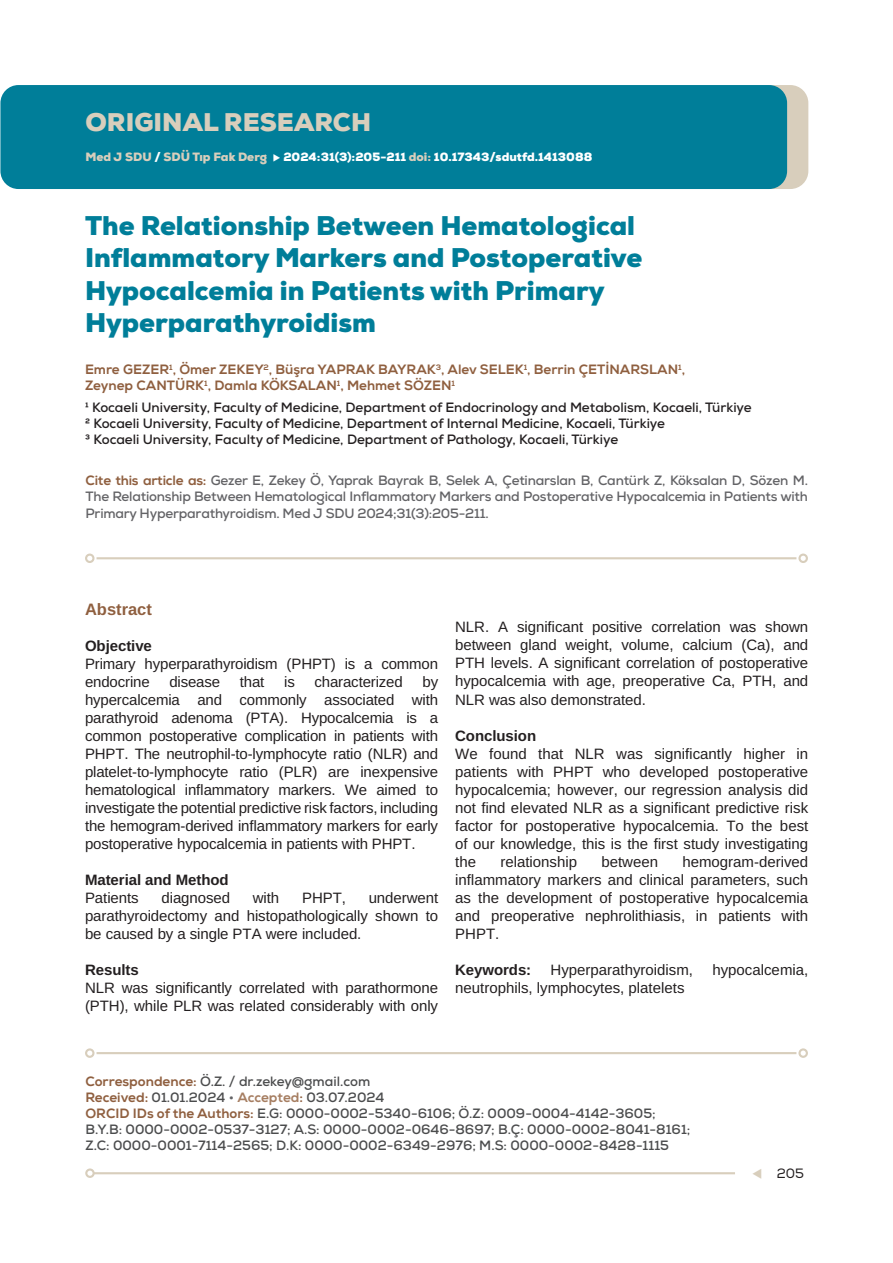
<style>
.page{position:relative;width:893px;height:1263px;background:#fff}
.page>*{position:absolute;margin:0;border:0;box-sizing:border-box;transform-origin:0 0}
.t1{font:900 27px/32.4px "Nexa";color:#007e99}
.t2{font:900 25.5px "Nexa";color:#d8cebc}
.t3{font:700 16.5px "Arimo";color:#8f5f3f}
.t4{font:15px/18px "Arimo";letter-spacing:-.005em;color:#231f20;text-align:justify}
.t5{font:700 15px "Arimo";letter-spacing:-.005em;color:#231f20}
.t6{font:700 13.5px/16.2px "Nexa";color:#4b4c4d}
.t7{font:700 13.5px/16.2px "Nexa";color:#231f20}
.t8{font:700 13.5px/16.2px "Nexa";letter-spacing:-.015em;color:#636366;text-align:justify}
.t9{font:800 13.5px/16.2px "Nexa";color:#8f5f3f}
.t10{font:13.5px "Nexa";color:#231f20}
.t11{font:900 12px "Nexa";color:#fff}
.s1{color:#d8cebc}
.s2{font-weight:800;color:#8f5f3f}
.s3{color:#636366}
.s4{font-weight:800;color:#a67e62}
</style>
<div class="page">
<hr style="left:94px;top:1172px;width:641px;height:2px;background:#d8cebc">
<div style="left:85px;top:1168px;width:10px;height:10px;border:2px solid #d8cebc;border-radius:50%"></div>
<div style="left:16px;top:85px;width:792px;height:104px;background:#d8cebc;border-radius:18px"></div>
<div style="left:0;top:85px;width:787px;height:104px;background:#007e99;border-radius:18px"></div>
<hr style="left:97px;top:557px;width:699px;height:2px;background:#d8cebc">
<div style="left:85px;top:554px;width:10px;height:9px;border:2px solid #d8cebc;border-radius:50%"></div>
<div style="left:798px;top:554px;width:10px;height:9px;border:2px solid #d8cebc;border-radius:50%"></div>
<hr style="left:97px;top:1052px;width:699px;height:2px;background:#d8cebc">
<div style="left:85px;top:1048px;width:10px;height:10px;border:2px solid #d8cebc;border-radius:50%"></div>
<div style="left:798px;top:1048px;width:10px;height:10px;border:2px solid #d8cebc;border-radius:50%"></div>
<h2 class="t2" style="left:85px;top:106px;width:287px">ORIGINAL RESEARCH</h2>
<p class="t11" style="left:85px;top:149px;width:508px"><span class="s1">Med J SDU</span> / <span class="s1">SDÜ Tıp Fak Derg</span> ◆ 2024:31(3):205-211 <span class="s1">doi:</span> 10.17343/sdutfd.1413088</p>
<h1 class="t1" style="left:85px;top:209px;width:559px">The Relationship Between Hematological Inflammatory Markers and Postoperative Hypocalcemia in Patients with Primary Hyperparathyroidism</h1>
<p class="t9" style="left:85px;top:361px;width:602px">Emre GEZER<sup>1</sup>, Ömer ZEKEY<sup>2</sup>, Büşra YAPRAK BAYRAK<sup>3</sup>, Alev SELEK<sup>1</sup>, Berrin ÇETİNARSLAN<sup>1</sup>,<br>Zeynep CANTÜRK<sup>1</sup>, Damla KÖKSALAN<sup>1</sup>, Mehmet SÖZEN<sup>1</sup></p>
<p class="t7" style="left:85px;top:399px;width:668px">1 Kocaeli University, Faculty of Medicine, Department of Endocrinology and Metabolism, Kocaeli, Türkiye<br>2 Kocaeli University, Faculty of Medicine, Department of Internal Medicine, Kocaeli, Türkiye<br>3 Kocaeli University, Faculty of Medicine, Department of Pathology, Kocaeli, Türkiye</p>
<p class="t8" style="left:86px;top:472px;width:724px"><span class="s2">Cite this article as:</span> Gezer E, Zekey Ö, Yaprak Bayrak B, Selek A, Çetinarslan B, Cantürk Z, Köksalan D, Sözen M.<br>The Relationship Between Hematological Inflammatory Markers and Postoperative Hypocalcemia in Patients with Primary Hyperparathyroidism. Med J SDU 2024;31(3):205-211.</p>
<p class="t3" style="left:85px;top:598px;width:68px">Abstract</p>
<p class="t5" style="left:85px;top:635px;width:68px">Objective</p>
<p class="t4" style="left:85px;top:655px;width:355px">Primary hyperparathyroidism (PHPT) is a common endocrine</p>
<p class="t4" style="left:85px;top:673px;width:355px;text-indent:337px">by hypercalcemia and commonly associated with parathyroid adenoma (PTA). Hypocalcemia is a common postoperative complication in patients with PHPT. The neutrophil-to-lymphocyte ratio (NLR) and platelet-to-lymphocyte ratio (PLR) are inexpensive hematological inflammatory markers. We aimed to investigate the potential predictive risk factors, including the hemogram-derived inflammatory markers for early postoperative hypocalcemia in patients with PHPT.</p>
<p class="t5" style="left:85px;top:869px;width:145px">Material and Method</p>
<p class="t4" style="left:85px;top:889px;width:55px">Patients</p>
<p class="t4" style="left:161px;top:889px;width:70px">diagnosed</p>
<p class="t4" style="left:253px;top:889px;width:28px">with</p>
<p class="t4" style="left:302px;top:889px;width:45px">PHPT,</p>
<p class="t4" style="left:169px;top:673px;width:52px">disease</p>
<p class="t4" style="left:240px;top:673px;width:26px">that</p>
<p class="t4" style="left:284px;top:673px;width:12px">is</p>
<p class="t4" style="left:315px;top:673px;width:90px">characterized</p>
<p class="t4" style="left:85px;top:889px;width:355px;text-indent:284px">underwent parathyroidectomy and histopathologically shown to be caused by a single PTA were included.</p>
<p class="t5" style="left:85px;top:959px;width:55px">Results</p>
<p class="t4" style="left:85px;top:979px;width:355px">NLR was significantly correlated with parathormone (PTH), while PLR was related considerably with only</p>
<p class="t4" style="left:455px;top:619px;width:355px">NLR. A significant positive correlation was shown between gland weight, volume, calcium (Ca), and PTH levels. A significant correlation of postoperative hypocalcemia with age, preoperative Ca, PTH, and NLR was also demonstrated.</p>
<p class="t5" style="left:455px;top:725px;width:82px">Conclusion</p>
<p class="t4" style="left:455px;top:745px;width:355px">We found that NLR was significantly higher in patients with PHPT who developed postoperative hypocalcemia; however, our regression analysis did not find elevated NLR as a significant predictive risk factor for postoperative hypocalcemia. To the best of our knowledge, this is the first study investigating the</p>
<p class="t4" style="left:455px;top:853px;width:355px;text-indent:227px">hemogram-derived inflammatory markers and clinical parameters, such as the development of postoperative hypocalcemia and preoperative nephrolithiasis, in patients with PHPT.</p>
<p class="t5" style="left:455px;top:959px;width:78px">Keywords:</p>
<p class="t4" style="left:550px;top:961px;width:144px">Hyperparathyroidism,</p>
<p class="t4" style="left:712px;top:961px;width:97px">hypocalcemia,</p>
<p class="t4" style="left:455px;top:979px;width:231px">neutrophils, lymphocytes, platelets</p>
<p class="t4" style="left:500px;top:853px;width:78px">relationship</p>
<p class="t4" style="left:601px;top:853px;width:58px">between</p>
<p class="t6" style="left:85px;top:1073px;width:606px"><span class="s2">Correspondence:</span> Ö.Z. / dr.zekey@gmail.com<br><span class="s2">Received:</span> 01.01.2024 <span class="s3">•</span> <span class="s4">Accepted</span><span class="s2">:</span> 03.07.2024<br><span class="s2">ORCID IDs of the Authors:</span> E.G: 0000-0002-5340-6106; Ö.Z: 0009-0004-4142-3605; B.Y.B: 0000-0002-0537-3127; A.S: 0000-0002-0646-8697; B.Ç: 0000-0002-8041-8161; Z.C: 0000-0001-7114-2565; D.K: 0000-0002-6349-2976; M.S: 0000-0002-8428-1115</p>
<p class="t10" style="left:752px;top:1165px;width:54px"><span class="s1">▼</span> 205</p>
</div>
